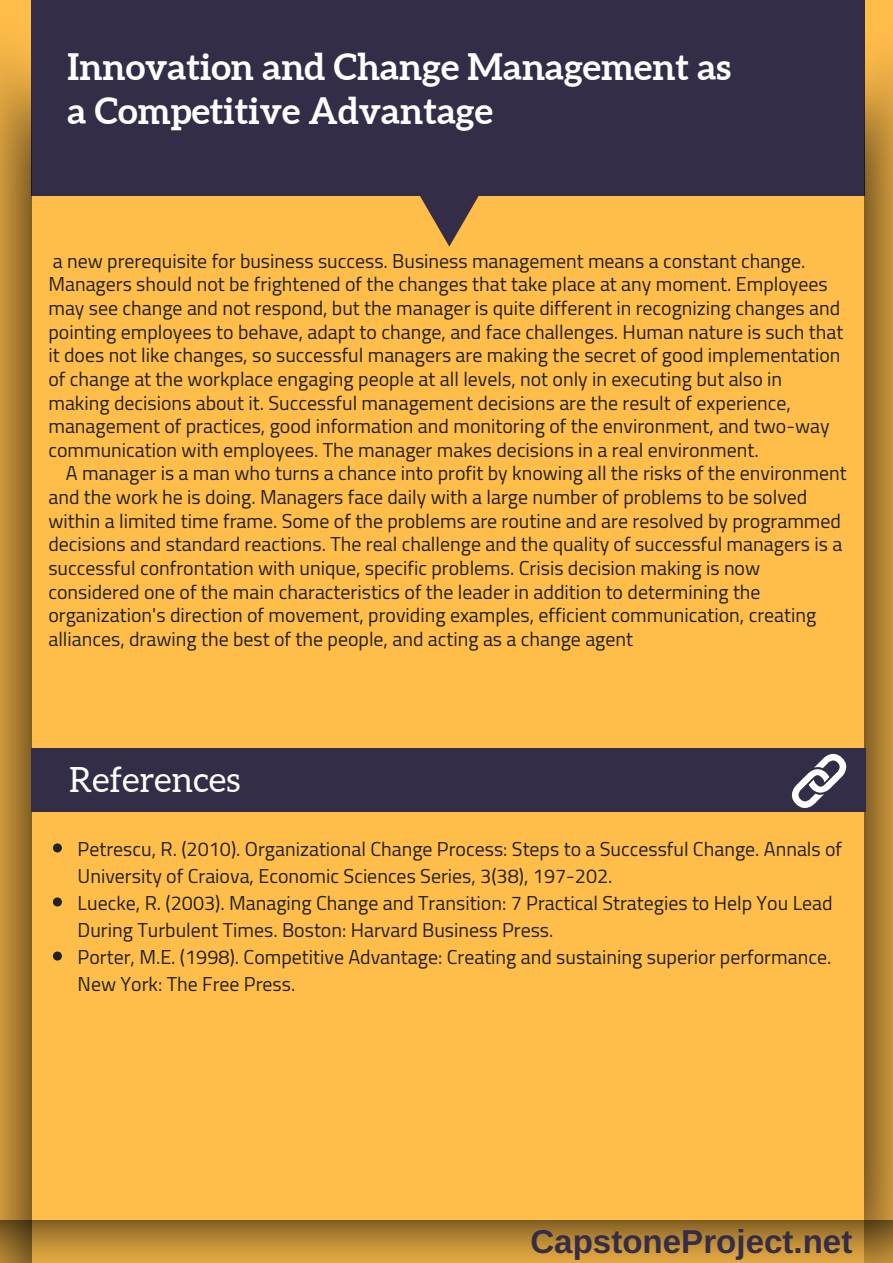
<style>
.page{position:relative;width:893px;height:1263px;background:#ffbd4a}
.page>*{position:absolute;margin:0;border:0;box-sizing:border-box;transform-origin:0 0}
.t1{font:700 36.45px/44px "Aleo";color:#fff}
.t2{font:34.8px "Aleo";color:#fff}
.t3{font:700 33.15px "Arimo";color:#342d47}
.t4{font:19.8px/23.7px "Cairo";color:#222}
</style>
<div class="page">
<svg style="left:420px;top:196px;width:59px;height:51px"></svg>
<div style="left:32px;top:0;width:833px;height:196px;background:#342d47"></div>
<img style="left:0;top:0;width:32px;height:1263px">
<img style="left:864px;top:57px;width:29px;height:1206px">
<div style="left:32px;top:749px;width:834px;height:63px;background:#342d47"></div>
<svg style="left:792px;top:753px;width:55px;height:55px"></svg>
<svg style="left:53px;top:843px;width:9px;height:9px"></svg>
<svg style="left:53px;top:897px;width:9px;height:9px"></svg>
<svg style="left:53px;top:951px;width:9px;height:9px"></svg>
<h1 class="t1" style="left:68px;top:45px;width:665px">Innovation and Change Management as a Competitive Advantage</h1>
<p class="t4" style="left:48px;top:249px;width:796px">a new prerequisite for business success. Business management means a constant change.<br>Managers should not be frightened of the changes that take place at any moment. Employees may see change and not respond, but the manager is quite different in recognizing changes and pointing employees to behave, adapt to change, and face challenges. Human nature is such that it does not like changes, so successful managers are making the secret of good implementation of change at the workplace engaging people at all levels, not only in executing but also in making decisions about it. Successful management decisions are the result of experience, management of practices, good information and monitoring of the environment, and two-way communication with employees. The manager makes decisions in a real environment.</p>
<p class="t4" style="left:48px;top:462px;width:800px;text-indent:17px">A manager is a man who turns a chance into profit by knowing all the risks of the environment and the work he is doing. Managers face daily with a large number of problems to be solved within a limited time frame. Some of the problems are routine and are resolved by programmed decisions and standard reactions. The real challenge and the quality of successful managers is a successful confrontation with unique, specific problems. Crisis decision making is now considered one of the main characteristics of the leader in addition to determining the organization's direction of movement, providing examples, efficient communication, creating alliances, drawing the best of the people, and acting as a change agent</p>
<h2 class="t2" style="left:69px;top:760px;width:173px">References</h2>
<p class="t4" style="left:78px;top:835px;width:766px;line-height:27px">Petrescu, R. (2010). Organizational Change Process: Steps to a Successful Change. Annals of University of Craiova, Economic Sciences Series, 3(38), 197-202.<br>Luecke, R. (2003). Managing Change and Transition: 7 Practical Strategies to Help You Lead During Turbulent Times. Boston: Harvard Business Press.<br>Porter, M.E. (1998). Competitive Advantage: Creating and sustaining superior performance.<br>New York: The Free Press.</p>
<h3 class="t3" style="left:530px;top:1223px;width:323px">CapstoneProject.net</h3>
</div>
